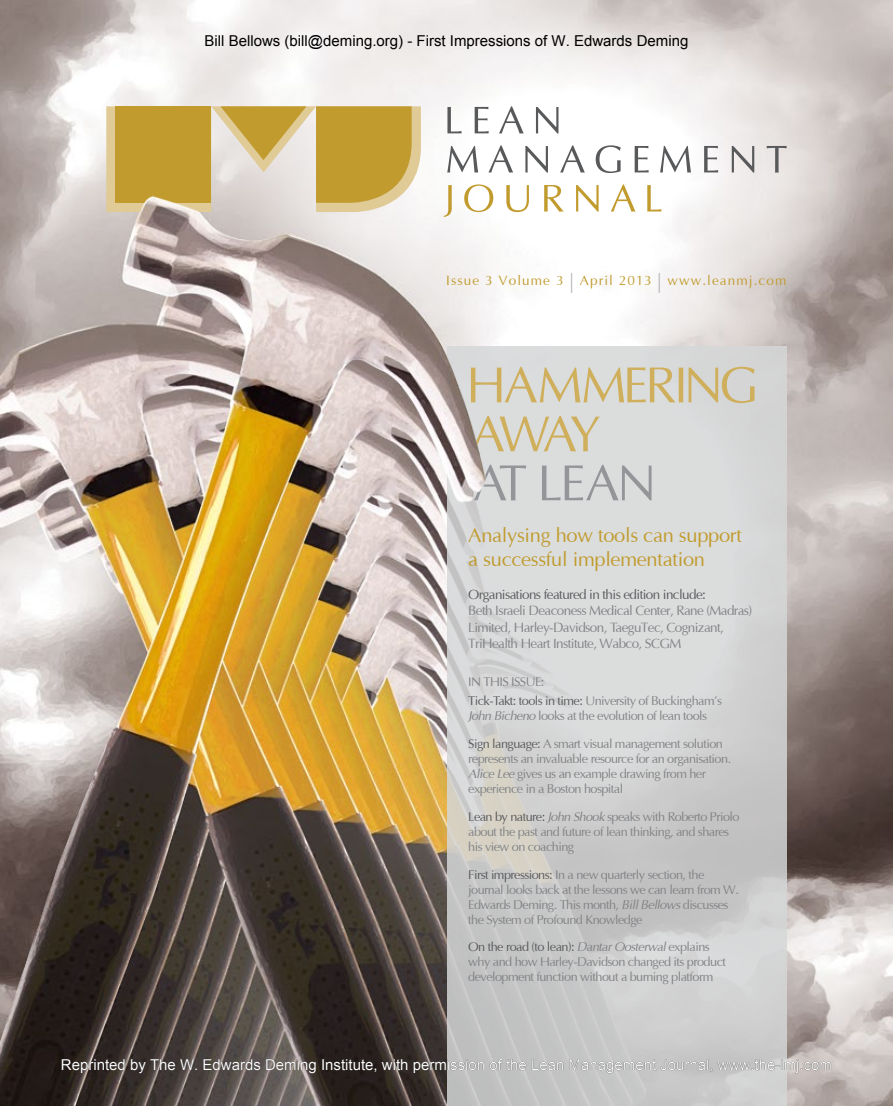
<style>
.page{position:relative;width:893px;height:1106px;background:#fff}
.page>*{position:absolute;margin:0;border:0;box-sizing:border-box;transform-origin:0 0}
.t1{font:51px/48.9px "Opulent";letter-spacing:-.045em;color:#cfaf5c}
.t2{font:51px "Opulent";color:#939598}
.t3{font:20.1px/23.7px "Opulent";letter-spacing:-.015em;color:#c19b2e}
.t4{font:15px "Arial";color:#fff}
.t5{font:15px "Arial";color:#000}
.t6{font:13.5px/16.5px "Opulent";letter-spacing:-.045em;color:#808285}
.t7{font:13.5px "Opulent";letter-spacing:-.045em;color:#58595b}
.t8{font:13.5px "Opulent";letter-spacing:.08em;color:#c19b2e}
.t9{font:12.75px/15px "Opulent";letter-spacing:-.045em;color:#808285}
.s1{font-size:27.15px;color:#a7a9ac}
.s2{color:#58595b}
.s3{font-style:italic}
.s4{color:#000}
</style>
<div class="page">
<img style="left:505px;top:0;width:388px;height:1106px">
<svg style="left:505px;top:347px;width:282px;height:759px;background:#d1d2d2"></svg>
<svg style="left:505px;top:106px;width:19px;height:27px"></svg>
<svg style="left:536px;top:107px;width:22px;height:26px"></svg>
<svg style="left:505px;top:145px;width:8px;height:27px"></svg>
<svg style="left:525px;top:146px;width:23px;height:26px"></svg>
<svg style="left:560px;top:145px;width:25px;height:27px"></svg>
<svg style="left:596px;top:145px;width:25px;height:28px"></svg>
<svg style="left:635px;top:146px;width:14px;height:26px"></svg>
<svg style="left:660px;top:146px;width:31px;height:26px"></svg>
<svg style="left:704px;top:146px;width:14px;height:26px"></svg>
<svg style="left:732px;top:146px;width:22px;height:26px"></svg>
<svg style="left:767px;top:146px;width:20px;height:27px"></svg>
<svg style="left:506px;top:185px;width:23px;height:27px"></svg>
<svg style="left:544px;top:185px;width:20px;height:27px"></svg>
<svg style="left:576px;top:185px;width:23px;height:27px"></svg>
<svg style="left:611px;top:184px;width:24px;height:28px"></svg>
<svg style="left:647px;top:185px;width:14px;height:26px"></svg>
<img style="left:0;top:0;width:505px;height:1106px">
<p class="t5" style="left:205px;top:31px;width:485px">Bill Bellows (bill@deming.org) - First Impressions of W. Edwards Deming</p>
<p class="t8" style="left:446px;top:273px;width:342px">Issue 3 Volume 3 <span class="s1">|</span> April 2013 <span class="s1">|</span> www.leanmj.com</p>
<h1 class="t1" style="left:466px;top:361px;width:293px">Hammering away</h1>
<h1 class="t2" style="left:473px;top:453px;width:185px">at lean</h1>
<h2 class="t3" style="left:468px;top:523px;width:275px">Analysing how tools can support a successful implementation</h2>
<p class="t7" style="left:468px;top:586px;width:239px">Organisations featured in this edition include:</p>
<p class="t6" style="left:468px;top:602px;width:286px">Beth Israeli Deaconess Medical Center, Rane (Madras)<br>Limited, Harley-Davidson, TaeguTec, Cognizant,<br>TriHealth Heart Institute, Wabco, SCGM</p>
<p class="t9" style="left:468px;top:672px;width:255px;line-height:19.2px">IN THIS ISSUE:<br><span class="s2">Tick-Takt: tools in time:</span> University of Buckingham’s</p>
<p class="t9" style="left:468px;top:702px;width:256px;line-height:27.8px"><span class="s3">John Bicheno</span> looks at the evolution of lean tools<br><span class="s2">Sign language:</span> A smart visual management solution</p>
<p class="t9" style="left:468px;top:751px;width:264px">represents an invaluable resource for an organisation.<br><span class="s3">AliceLee</span>gives us an example drawing from her experience in a Boston hospital</p>
<p class="t9" style="left:468px;top:809px;width:273px"><span class="s2">Lean by nature:</span> <span class="s3">John Shook</span>speaks with Roberto Priolo about the past and future of lean thinking, and shares his view on coaching</p>
<p class="t9" style="left:468px;top:867px;width:272px"><span class="s2">First impressions:</span> In a new quarterly section, the journal looks back at the lessons we can learn from W.<br>Edwards Deming. This month, <span class="s3">BillBellows</span>discusses the System of Profound Knowledge</p>
<p class="t9" style="left:468px;top:939px;width:259px"><span class="s2">On the road (to lean):</span> <span class="s3">DantarOosterwal</span>explains why and how Harley-Davidson changed its product development function without a burning platform</p>
<p class="t4" style="left:61px;top:1055px;width:773px">Reprinted <span class="s4">by The W.</span> Edwards <span class="s4">Deming</span> Institute, <span class="s4">with</span> permission <span class="s4">of the Lean</span> Management Journal, www.the-lmj.com</p>
</div>
